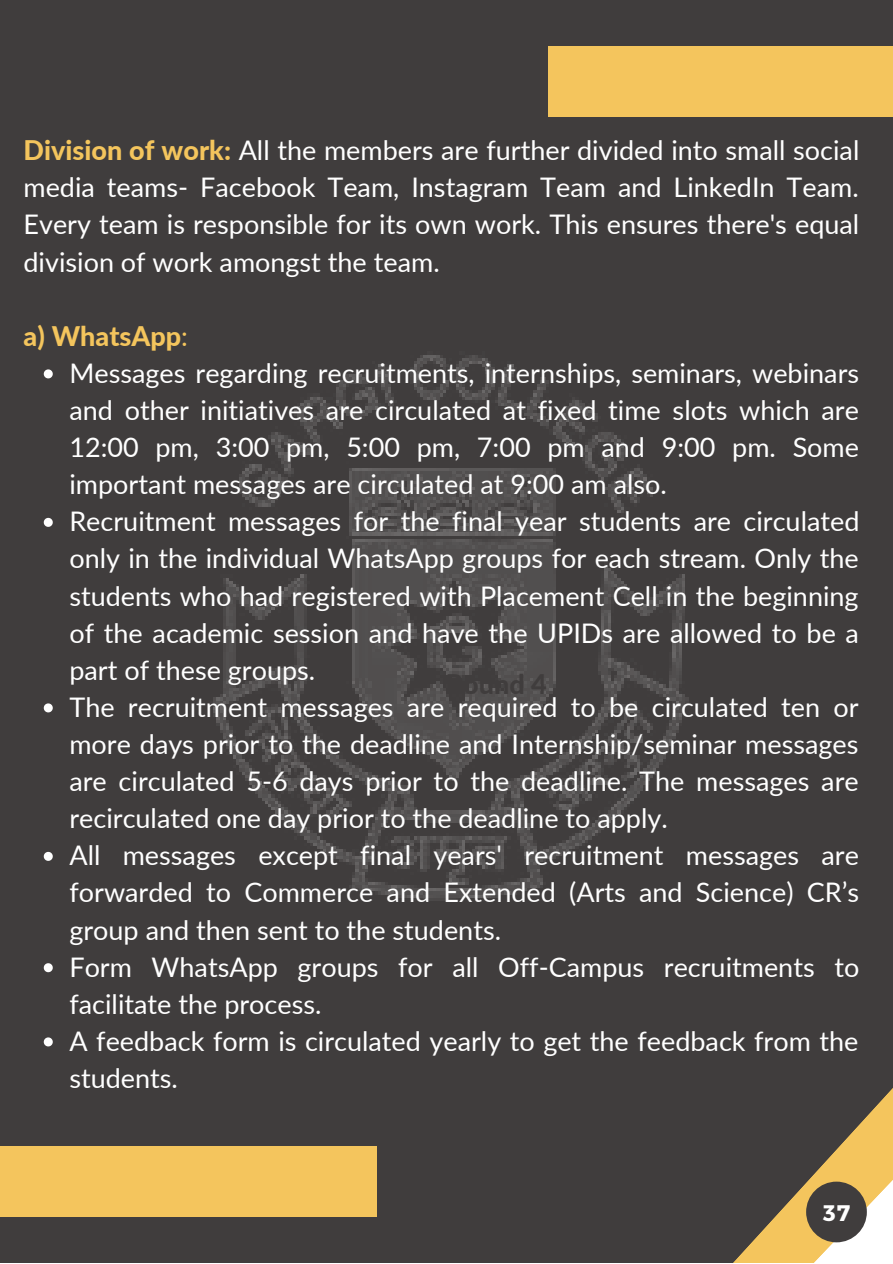
<style>
.page{position:relative;width:893px;height:1264px;background:#fff}
.page>*{position:absolute;margin:0;border:0;box-sizing:border-box;transform-origin:0 0}
.t1{font:27px/37px "Lato";color:#fff}
.t2{font:800 27px "Lato";color:#f4c55d}
.t3{font:800 27px "Lato";color:#403d3d}
.t4{font:700 22.5px "Montserrat";color:#fff}
.s1{font-weight:800;color:#f4c55d}
.s2{font-weight:400}
</style>
<div class="page">
<div style="left:0;top:0;width:892px;height:1262px;background:#403d3d"></div>
<div style="left:548px;top:46px;width:344px;height:71px;background:#f4c55d"></div>
<div style="left:0;top:1146px;width:377px;height:71px;background:#f4c55d"></div>
<svg style="left:734px;top:1204px;width:53px;height:58px"></svg>
<svg style="left:787px;top:1089px;width:105px;height:173px"></svg>
<img style="left:213px;top:355px;width:476px;height:546px">
<svg style="left:44px;top:369px;width:9px;height:9px"></svg>
<svg style="left:44px;top:518px;width:9px;height:9px"></svg>
<svg style="left:44px;top:703px;width:9px;height:9px"></svg>
<svg style="left:44px;top:851px;width:9px;height:9px"></svg>
<svg style="left:44px;top:963px;width:9px;height:9px"></svg>
<svg style="left:44px;top:1037px;width:9px;height:9px"></svg>
<div style="left:806px;top:1181px;width:60px;height:61px;background:#403d3d;border-radius:50%"></div>
<p class="t1" style="left:24px;top:131px;width:837px;text-align:justify"><span class="s1">Division of work:</span> All the members are further divided into small social media teams- Facebook Team, Instagram Team and LinkedIn Team.<br>Every team is responsible for its own work. This ensures there's equal division of work amongst the team.</p>
<p class="t2" style="left:24px;top:319px;width:166px">a) WhatsApp<span class="s2">:</span></p>
<p class="t1" style="left:69px;top:354px;width:791px">Messages regarding recruitments, internships, seminars, webinars and other initiatives are circulated at fixed time slots which are 12:00 pm, 3:00 pm, 5:00 pm, 7:00 pm and 9:00 pm. Some important messages are circulated at 9:00 am also.<br>Recruitment messages for the final year students are circulated only in the individual WhatsApp groups for each stream. Only the students who had registered with Placement Cell in the beginning of the academic session and have the UPIDs are allowed to be a part of these groups.<br>The recruitment messages are required to be circulated ten or more days prior to the deadline and Internship/seminar messages are circulated 5-6 days prior to the deadline. The messages are recirculated one day prior to the deadline to apply.<br>All messages except final years' recruitment messages are forwarded to Commerce and Extended (Arts and Science) CR’s group and then sent to the students.<br>Form WhatsApp groups for all Off-Campus recruitments to facilitate the process.<br>A feedback form is circulated yearly to get the feedback from the students.</p>
<p class="t3" style="left:445px;top:667px;width:103px">Round 4</p>
<p class="t4" style="left:823px;top:1198px;width:29px">37</p>
</div>
